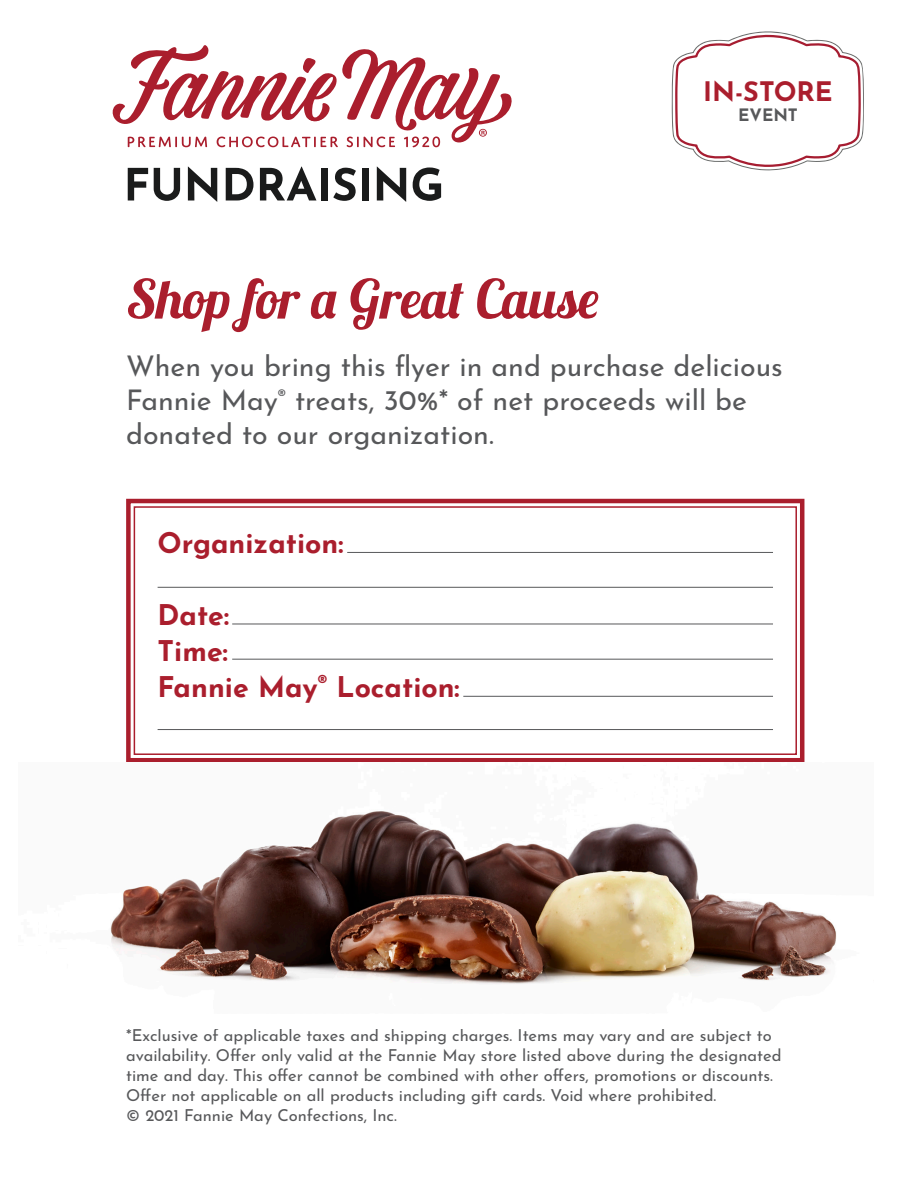
<style>
.page{position:relative;width:918px;height:1188px;background:#fff}
.page>*{position:absolute;margin:0;border:0;box-sizing:border-box;transform-origin:0 0}
.t1{font:54px "Lobster 1.3";color:#aa1e2d}
.t2{font:28.5px/34.2px "Josefin Sans";color:#57585a}
.t3{font:700 28.5px "Josefin Sans";color:#aa1e2d}
.t4{font:700 26.85px "Josefin Sans";letter-spacing:-.005em;color:#aa1e2d}
.t5{font:700 17.1px "Josefin Sans";letter-spacing:-.005em;color:#57585a}
.t6{font:16.5px/19.8px "Josefin Sans";color:#57585a}
</style>
<div class="page">
<svg style="left:672px;top:31px;width:192px;height:140px"></svg>
<svg style="left:112px;top:45px;width:400px;height:102px"></svg>
<svg style="left:128px;top:168px;width:20px;height:33px"></svg>
<svg style="left:154px;top:168px;width:26px;height:33px"></svg>
<svg style="left:188px;top:167px;width:29px;height:35px"></svg>
<svg style="left:226px;top:168px;width:27px;height:33px"></svg>
<svg style="left:260px;top:167px;width:56px;height:34px"></svg>
<div style="left:321px;top:168px;width:7px;height:33px;background:#1a1b1b"></div>
<svg style="left:333px;top:168px;width:23px;height:33px"></svg>
<div style="left:362px;top:168px;width:6px;height:33px;background:#1a1b1b"></div>
<svg style="left:377px;top:167px;width:29px;height:35px"></svg>
<svg style="left:413px;top:167px;width:28px;height:34px"></svg>
<svg style="left:126px;top:498px;width:679px;height:264px"></svg>
<div style="left:134px;top:506px;width:663px;height:249px;border:2px solid #aa1e2d"></div>
<img style="left:110px;top:811px;width:727px;height:173px">
<p class="t1" style="left:126px;top:265px;width:475px">Shop for a Great Cause</p>
<p class="t4" style="left:703px;top:67px;width:131px">IN-STORE</p>
<p class="t5" style="left:738px;top:100px;width:61px">EVENT</p>
<p class="t2" style="left:126px;top:345px;width:658px">When you bring this flyer in and purchase delicious<br>Fannie May<sup>®</sup> treats, 30%* of net proceeds will be</p>
<p class="t2" style="left:126px;top:414px;width:369px">donated to our organization.</p>
<p class="t3" style="left:158px;top:517px;width:187px">Organization:</p>
<p class="t3" style="left:158px;top:589px;width:73px">Date:</p>
<p class="t3" style="left:158px;top:625px;width:72px">Time:</p>
<p class="t3" style="left:158px;top:661px;width:304px">Fannie May<sup>®</sup> Location:</p>
<p class="t6" style="left:126px;top:1024px;width:657px">*Exclusive of applicable taxes and shipping charges. Items may vary and are subject to availability. Offer only valid at the Fannie May store listed above during the designated time and day. This offer cannot be combined with other offers, promotions or discounts.<br>Offer not applicable on all products including gift cards. Void where prohibited.</p>
<p class="t6" style="left:126px;top:1103px;width:272px">© 2021 Fannie May Confections, Inc.</p>
</div>
